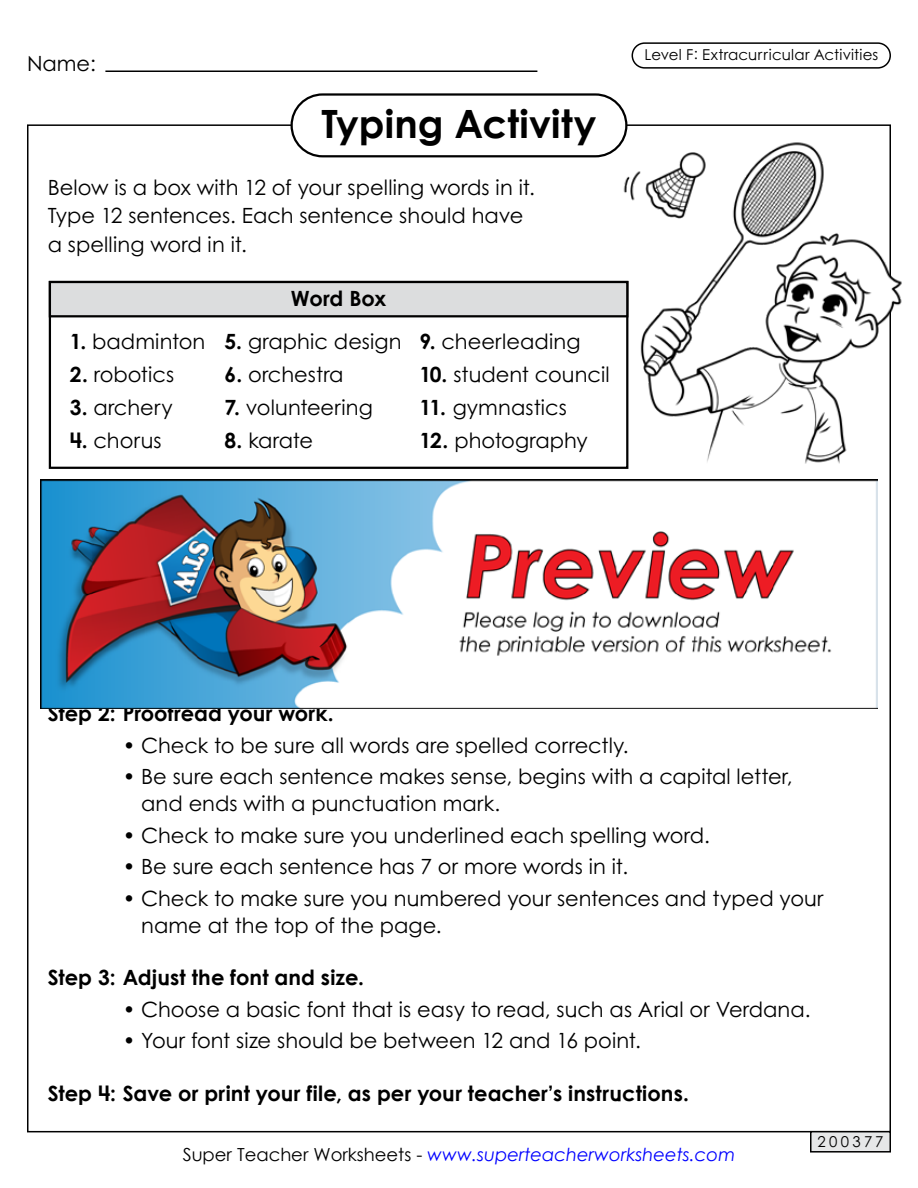
<style>
.page{position:relative;width:918px;height:1188px;background:#fff}
.page>*{position:absolute;margin:0;border:0;box-sizing:border-box;transform-origin:0 0}
.t1{font:700 39px "Century STW4";letter-spacing:.005em;color:#000}
.t2{font:21px/28.5px "Century STW4";color:#000}
.t3{font:700 21px "Century STW4";letter-spacing:.005em;color:#000}
.t4{font:italic 18px "Century Gothic 2";color:#00f}
.t5{font:15px "Century STW4";letter-spacing:.015em;color:#000}
.s1{font-weight:700}
.s2{font-style:normal;color:#000}
</style>
<div class="page">
<div style="left:811px;top:1132px;width:79px;height:20px;background:#e6e7e8"></div>
<div style="left:810px;top:1131px;width:81px;height:22px;border:2px solid #000"></div>
<hr style="left:105px;top:70px;width:432px;height:2px;background:#000">
<div style="left:291px;top:93px;width:336px;height:64px;border:2px solid #000;border-radius:31px"></div>
<div style="left:632px;top:42px;width:259px;height:27px;border:2px solid #000;border-radius:12px"></div>
<div style="left:50px;top:282px;width:577px;height:34px;background:#dcddde"></div>
<div style="left:49px;top:281px;width:579px;height:36px;border:2px solid #000"></div>
<img style="left:618px;top:137px;width:284px;height:330px">
<img style="left:41px;top:480px;width:836px;height:228px">
<p class="t2" style="left:27px;top:49px;width:71px">Name:</p>
<h1 class="t1" style="left:321px;top:95px;width:277px">Typing Activity</h1>
<p class="t2" style="left:48px;top:172px;width:489px">Below is a box with 12 of your spelling words in it.<br>Type 12 sentences. Each sentence should have a spelling word in it.</p>
<p class="t2" style="left:70px;top:327px;width:137px"><span class="s1">1.</span> badminton</p>
<p class="t2" style="left:70px;top:360px;width:106px"><span class="s1">2.</span> robotics</p>
<p class="t2" style="left:70px;top:393px;width:104px"><span class="s1">3.</span> archery</p>
<p class="t2" style="left:70px;top:426px;width:94px"><span class="s1">4.</span> chorus</p>
<p class="t3" style="left:291px;top:282px;width:97px">Word Box</p>
<p class="t2" style="left:225px;top:327px;width:178px"><span class="s1">5.</span> graphic design</p>
<p class="t2" style="left:225px;top:360px;width:121px"><span class="s1">6.</span> orchestra</p>
<p class="t2" style="left:225px;top:393px;width:150px"><span class="s1">7.</span> volunteering</p>
<p class="t2" style="left:225px;top:426px;width:90px"><span class="s1">8.</span> karate</p>
<p class="t2" style="left:420px;top:327px;width:162px"><span class="s1">9.</span> cheerleading</p>
<p class="t2" style="left:420px;top:360px;width:192px"><span class="s1">10.</span> student council</p>
<p class="t2" style="left:420px;top:393px;width:149px"><span class="s1">11.</span> gymnastics</p>
<p class="t2" style="left:420px;top:426px;width:170px"><span class="s1">12.</span> photography</p>
<p class="t5" style="left:645px;top:44px;width:235px">Level F: Extracurricular Activities</p>
<p class="t3" style="left:48px;top:697px;width:288px">Step 2: Proofread your work.</p>
<p class="t2" style="left:123px;top:730px;width:507px">• Check to be sure all words are spelled correctly.</p>
<p class="t2" style="left:141px;top:763px;width:653px;line-height:27px;text-indent:-19px">• Be sure each sentence makes sense, begins with a capital letter, and ends with a punctuation mark.</p>
<p class="t2" style="left:123px;top:820px;width:589px">• Check to make sure you underlined each spelling word.</p>
<p class="t2" style="left:123px;top:852px;width:507px">• Be sure each sentence has 7 or more words in it.</p>
<p class="t2" style="left:141px;top:884px;width:684px;line-height:27px;text-indent:-19px">• Check to make sure you numbered your sentences and typed your name at the top of the page.</p>
<p class="t3" style="left:48px;top:961px;width:318px">Step 3: Adjust the font and size.</p>
<p class="t2" style="left:123px;top:994px;width:689px">• Choose a basic font that is easy to read, such as Arial or Verdana.</p>
<p class="t2" style="left:123px;top:1026px;width:520px">• Your font size should be between 12 and 16 point.</p>
<p class="t3" style="left:48px;top:1077px;width:643px">Step 4: Save or print your file, as per your teacher’s instructions.</p>
<p class="t4" style="left:183px;top:1142px;width:554px"><span class="s2">Super Teacher Worksheets -</span> www.superteacherworksheets.com</p>
<p class="t5" style="left:817px;top:1131px;width:68px">200377</p>
</div>
